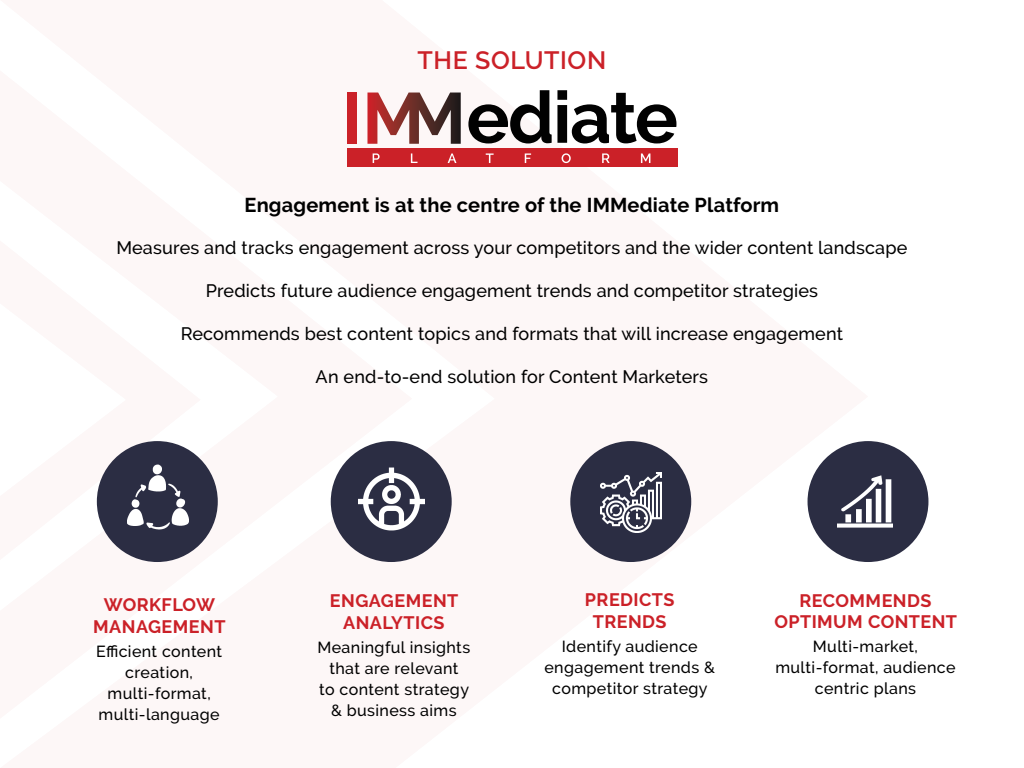
<style>
.page{position:relative;width:1024px;height:768px;background:#fff}
.page>*{position:absolute;margin:0;border:0;box-sizing:border-box;transform-origin:0 0}
.t1{font:600 25px "Raleway";letter-spacing:.025em;color:#cb2128}
.t2{font:700 20px "Raleway";letter-spacing:.01em;color:#000}
.t3{font:500 18px "Raleway";letter-spacing:.01em;color:#000}
.t4{font:700 18px/21.6px "Raleway";letter-spacing:.025em;color:#cb2128;text-align:center}
.t5{font:500 16px/21px "Raleway";letter-spacing:.025em;color:#000;text-align:center}
</style>
<div class="page">
<img style="left:367px;top:93px;width:94px;height:51px">
<div style="left:347px;top:93px;width:10px;height:51px;background:#cb2128"></div>
<svg style="left:468px;top:90px;width:208px;height:53px"></svg>
<div style="left:347px;top:149px;width:330px;height:18px;background:#cb2128"></div>
<svg style="left:373px;top:153px;width:7px;height:10px"></svg>
<svg style="left:411px;top:153px;width:7px;height:10px"></svg>
<svg style="left:448px;top:153px;width:8px;height:10px"></svg>
<svg style="left:486px;top:153px;width:8px;height:10px"></svg>
<svg style="left:525px;top:153px;width:6px;height:10px"></svg>
<svg style="left:562px;top:153px;width:9px;height:10px"></svg>
<svg style="left:602px;top:153px;width:8px;height:10px"></svg>
<svg style="left:641px;top:153px;width:9px;height:10px"></svg>
<div style="left:97px;top:441px;width:121px;height:121px;background:#2b2d43;border-radius:50%"></div>
<div style="left:570px;top:441px;width:121px;height:121px;background:#2b2d43;border-radius:50%"></div>
<img style="left:600px;top:472px;width:61px;height:61px">
<div style="left:808px;top:441px;width:120px;height:121px;background:#2b2d43;border-radius:50%"></div>
<img style="left:838px;top:475px;width:55px;height:53px">
<div style="left:331px;top:441px;width:121px;height:121px;background:#2b2d43;border-radius:50%"></div>
<img style="left:359px;top:467px;width:66px;height:64px">
<img style="left:127px;top:464px;width:61px;height:65px">
<h1 class="t1" style="left:418px;top:46px;width:190px">THE SOLUTION</h1>
<p class="t2" style="left:245px;top:193px;width:536px">Engagement is at the centre of the IMMediate Platform</p>
<p class="t3" style="left:116px;top:237px;width:793px">Measures and tracks engagement across your competitors and the wider content landscape</p>
<p class="t3" style="left:206px;top:280px;width:614px">Predicts future audience engagement trends and competitor strategies</p>
<p class="t3" style="left:181px;top:323px;width:664px">Recommends best content topics and formats that will increase engagement</p>
<p class="t3" style="left:316px;top:366px;width:394px">An end-to-end solution for Content Marketers</p>
<p class="t4" style="left:93px;top:594px;width:134px">WORKFLOW<br>MANAGEMENT</p>
<p class="t5" style="left:96px;top:640px;width:128px">Efficient content creation, multi-format, multi-language</p>
<p class="t4" style="left:330px;top:590px;width:130px">ENGAGEMENT<br>ANALYTICS</p>
<p class="t5" style="left:318px;top:637px;width:154px">Meaningful insights that are relevant<br>to content strategy &amp; business aims</p>
<p class="t4" style="left:585px;top:589px;width:91px">PREDICTS<br>TRENDS</p>
<p class="t5" style="left:544px;top:635px;width:172px">Identify audience engagement trends &amp; competitor strategy</p>
<p class="t4" style="left:774px;top:590px;width:184px">RECOMMENDS<br>OPTIMUM CONTENT</p>
<p class="t5" style="left:775px;top:636px;width:182px">Multi-market, multi-format, audience centric plans</p>
</div>
